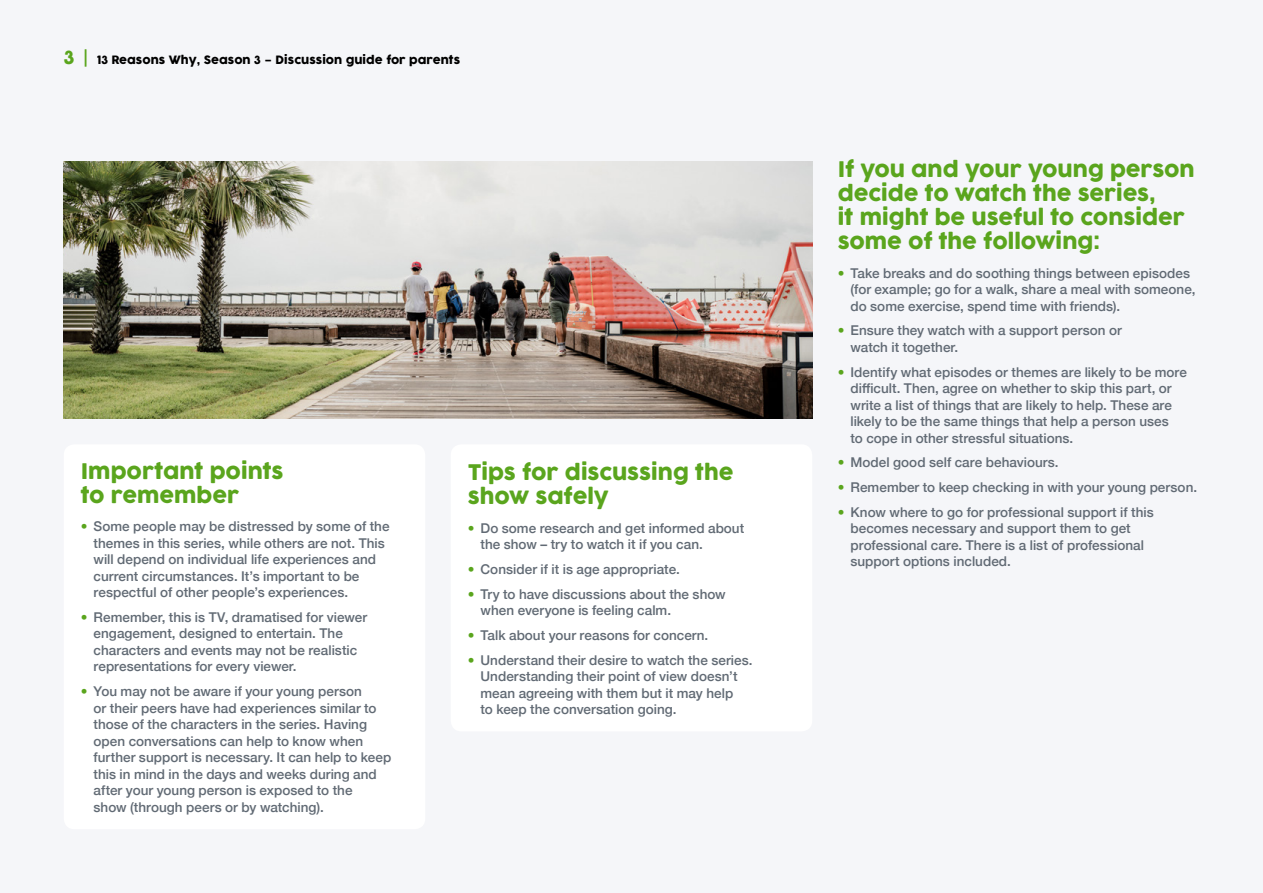
<style>
.page{position:relative;width:1263px;height:893px;background:#f5f6f9}
.page>*{position:absolute;margin:0;border:0;box-sizing:border-box;transform-origin:0 0}
.t1{font:21px/24px "Cocogoose";letter-spacing:-.005em;color:#5aa51d}
.t2{font:500 13.5px/16.5px "Helvetica Neue";color:#616a74}
.t3{font:11.25px "Cocogoose";color:#000}
.s1{font-size:18px;color:#5aa51d}
.s2{font-weight:300;font-size:18px;color:#5aa51d}
.s3{color:#5aa51d}
</style>
<div class="page">
<div style="left:64px;top:444px;width:361px;height:385px;background:#fff;border-radius:11px"></div>
<div style="left:451px;top:444px;width:361px;height:287px;background:#fff;border-radius:11px"></div>
<img style="left:64px;top:162px;width:748px;height:257px">
<p class="t3" style="left:64px;top:52px;width:398px"><span class="s1">3</span> <span class="s2">|</span> 13 Reasons Why, Season 3 – Discussion guide for parents</p>
<h1 class="t1" style="left:81px;top:460px;width:204px">Important points to remember</h1>
<p class="t2" style="left:94px;top:517px;width:297px;text-indent:-13px"><span class="s3">•</span> Some people may be distressed by some of the themes in this series, while others are not. This will depend on individual life experiences and current circumstances. It’s important to be respectful of other people’s experiences.</p>
<p class="t2" style="left:94px;top:608px;width:275px;text-indent:-13px"><span class="s3">•</span> Remember, this is TV, dramatised for viewer engagement, designed to entertain. The characters and events may not be realistic representations for every viewer.</p>
<p class="t2" style="left:94px;top:682px;width:299px;text-indent:-13px"><span class="s3">•</span> You may not be aware if your young person<br>or their peers have had experiences similar to those of the characters in the series. Having open conversations can help to know when further support is necessary. It can help to keep this in mind in the days and weeks during and after your young person is exposed to the<br>show (through peers or by watching).</p>
<h1 class="t1" style="left:468px;top:461px;width:267px">Tips for discussing the show safely</h1>
<p class="t2" style="left:480px;top:519px;width:265px;text-indent:-13px"><span class="s3">•</span> Do some research and get informed about the show – try to watch it if you can.</p>
<p class="t2" style="left:468px;top:560px;width:214px"><span class="s3">•</span> Consider if it is age appropriate.</p>
<p class="t2" style="left:480px;top:584px;width:247px;text-indent:-13px"><span class="s3">•</span> Try to have discussions about the show when everyone is feeling calm.</p>
<p class="t2" style="left:468px;top:626px;width:242px"><span class="s3">•</span> Talk about your reasons for concern.</p>
<p class="t2" style="left:480px;top:650px;width:274px;text-indent:-13px"><span class="s3">•</span> Understand their desire to watch the series.<br>Understanding their point of view doesn’t mean agreeing with them but it may help<br>to keep the conversation going.</p>
<h1 class="t1" style="left:838px;top:158px;width:359px">If you and your young person decide to watch the series,<br>it might be useful to consider some of the following:</h1>
<p class="t2" style="left:850px;top:264px;width:346px;text-indent:-13px"><span class="s3">•</span> Take breaks and do soothing things between episodes (for example; go for a walk, share a meal with someone, do some exercise, spend time with friends).</p>
<p class="t2" style="left:850px;top:321px;width:273px;text-indent:-13px"><span class="s3">•</span> Ensure they watch with a support person or watch it together.</p>
<p class="t2" style="left:850px;top:363px;width:338px;text-indent:-13px"><span class="s3">•</span> Identify what episodes or themes are likely to be more difficult. Then, agree on whether to skip this part, or write a list of things that are likely to help. These are likely to be the same things that help a person uses<br>to cope in other stressful situations.</p>
<p class="t2" style="left:838px;top:453px;width:222px"><span class="s3">•</span> Model good self care behaviours.</p>
<p class="t2" style="left:838px;top:478px;width:361px"><span class="s3">•</span> Remember to keep checking in with your young person.</p>
<p class="t2" style="left:850px;top:503px;width:305px;text-indent:-13px"><span class="s3">•</span> Know where to go for professional support if this becomes necessary and support them to get professional care. There is a list of professional support options included.</p>
</div>
